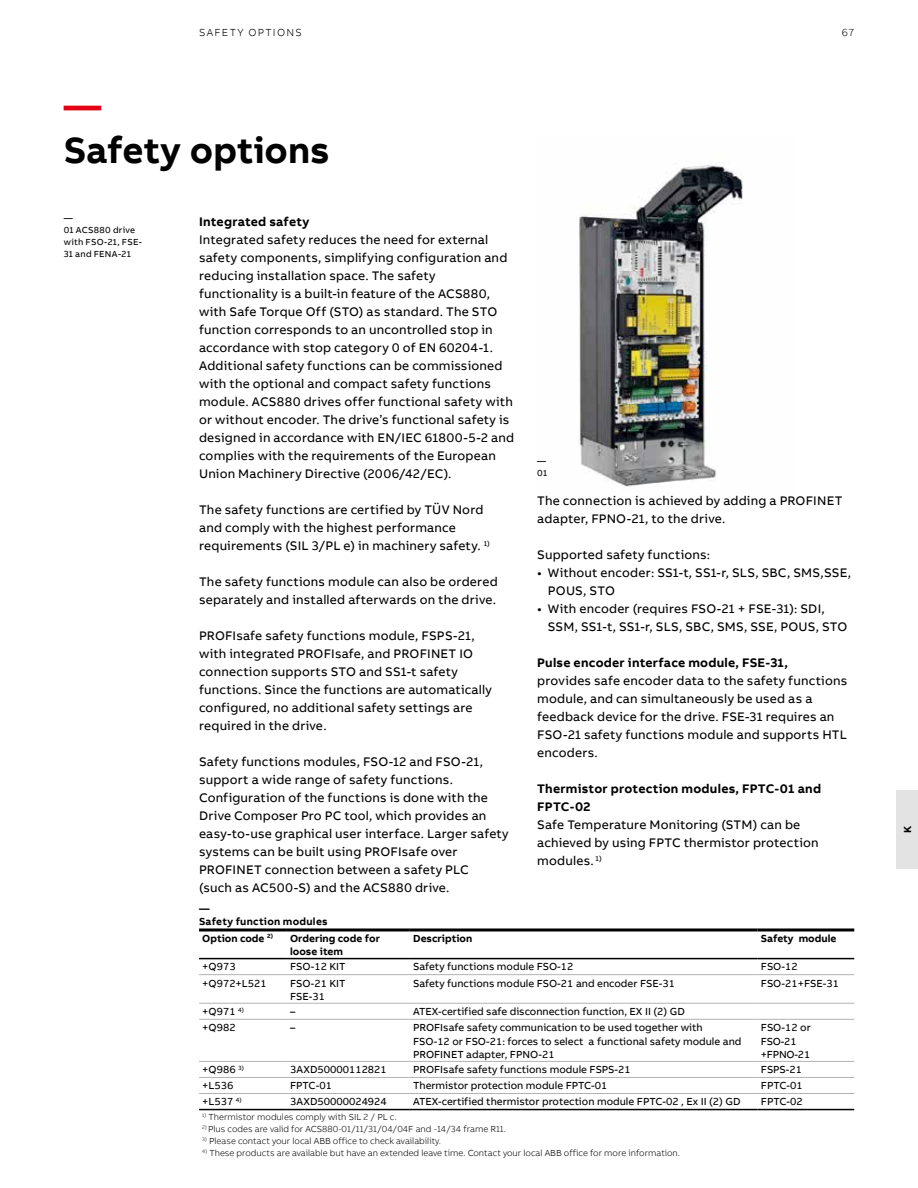
<style>
.page{position:relative;width:918px;height:1188px;background:#fff}
.page>*{position:absolute;margin:0;border:0;box-sizing:border-box;transform-origin:0 0}
.t1{font:700 37.5px "AB Bvoice";color:#000}
.t2{font:700 37.5px "AB Bvoice";color:#e30015}
.t3{font:12.75px/18px "AB Bvoice";letter-spacing:.015em;color:#000}
.t4{font:700 12.75px/18px "AB Bvoice";letter-spacing:.02em;color:#000}
.t5{font:10.5px/13.5px "AB Bvoice";color:#000}
.t6{font:700 10.5px/13.5px "AB Bvoice";color:#000}
.t7{font:10.5px/13.5px "AB Bvoice";letter-spacing:-.02em;color:#000}
.t8{font:700 10.5px/13.5px "AB Bvoice";letter-spacing:.025em;color:#000}
.t9{font:300 10.5px "AB Bvoice";letter-spacing:.12em;color:#000}
.t10{font:300 9px "AB Bvoice";color:#000}
.t11{font:9px/12px "AB Bvoice";letter-spacing:.025em;color:#000}
</style>
<div class="page">
<div style="left:897px;top:791px;width:21px;height:78px;background:#e3e3e3"></div>
<hr style="left:199px;top:974px;width:88px;height:1px;background:#b1b3b6">
<hr style="left:287px;top:974px;width:123px;height:1px;background:#b1b3b6">
<hr style="left:410px;top:974px;width:348px;height:1px;background:#b1b3b6">
<hr style="left:758px;top:974px;width:96px;height:1px;background:#b1b3b6">
<hr style="left:199px;top:1003px;width:88px;height:1px;background:#b1b3b6">
<hr style="left:287px;top:1003px;width:123px;height:1px;background:#b1b3b6">
<hr style="left:410px;top:1003px;width:348px;height:1px;background:#b1b3b6">
<hr style="left:758px;top:1003px;width:96px;height:1px;background:#b1b3b6">
<hr style="left:199px;top:1019px;width:88px;height:1px;background:#b1b3b6">
<hr style="left:287px;top:1019px;width:123px;height:1px;background:#b1b3b6">
<hr style="left:410px;top:1019px;width:348px;height:1px;background:#b1b3b6">
<hr style="left:758px;top:1019px;width:96px;height:1px;background:#b1b3b6">
<hr style="left:199px;top:1061px;width:88px;height:1px;background:#b1b3b6">
<hr style="left:287px;top:1061px;width:123px;height:1px;background:#b1b3b6">
<hr style="left:410px;top:1061px;width:348px;height:1px;background:#b1b3b6">
<hr style="left:758px;top:1061px;width:96px;height:1px;background:#b1b3b6">
<hr style="left:199px;top:1077px;width:88px;height:1px;background:#b1b3b6">
<hr style="left:287px;top:1077px;width:123px;height:1px;background:#b1b3b6">
<hr style="left:410px;top:1077px;width:348px;height:1px;background:#b1b3b6">
<hr style="left:758px;top:1077px;width:96px;height:1px;background:#b1b3b6">
<hr style="left:199px;top:1093px;width:88px;height:1px;background:#b1b3b6">
<hr style="left:287px;top:1093px;width:123px;height:1px;background:#b1b3b6">
<hr style="left:410px;top:1093px;width:348px;height:1px;background:#b1b3b6">
<hr style="left:758px;top:1093px;width:96px;height:1px;background:#b1b3b6">
<hr style="left:199px;top:928px;width:88px;height:3px;background:#000">
<hr style="left:287px;top:928px;width:123px;height:3px;background:#000">
<hr style="left:410px;top:928px;width:348px;height:3px;background:#000">
<hr style="left:758px;top:928px;width:96px;height:3px;background:#000">
<hr style="left:199px;top:958px;width:88px;height:1px;background:#000">
<hr style="left:287px;top:958px;width:123px;height:1px;background:#000">
<hr style="left:410px;top:958px;width:348px;height:1px;background:#000">
<hr style="left:758px;top:958px;width:96px;height:1px;background:#000">
<hr style="left:199px;top:1109px;width:88px;height:1px;background:#000">
<hr style="left:287px;top:1109px;width:123px;height:1px;background:#000">
<hr style="left:410px;top:1109px;width:348px;height:1px;background:#000">
<hr style="left:758px;top:1109px;width:96px;height:1px;background:#000">
<img style="left:579px;top:164px;width:164px;height:323px">
<p class="t9" style="left:199px;top:27px;width:104px">SAFETY OPTIONS</p>
<p class="t9" style="left:842px;top:26px;width:14px">67</p>
<h1 class="t2" style="left:64px;top:81px;width:39px">—</h1>
<h1 class="t1" style="left:64px;top:126px;width:268px">Safety options</h1>
<p class="t11" style="left:64px;top:212px;width:80px">—<br>01 ACS880 drive with FSO-21, FSE-<br>31 and FENA-21</p>
<p class="t4" style="left:199px;top:212px;width:112px">Integrated safety</p>
<p class="t3" style="left:199px;top:231px;width:317px">Integrated safety reduces the need for external safety components, simplifying configuration and reducing installation space. The safety functionality is a built-in feature of the ACS880, with Safe Torque Off (STO) as standard. The STO function corresponds to an uncontrolled stop in accordance with stop category 0 of EN 60204-1.<br>Additional safety functions can be commissioned with the optional and compact safety functions module. ACS880 drives offer functional safety with or without encoder. The drive’s functional safety is designed in accordance with EN/IEC 61800-5-2 and complies with the requirements of the European Union Machinery Directive (2006/42/EC).</p>
<p class="t3" style="left:199px;top:501px;width:292px">The safety functions are certified by TÜV Nord and comply with the highest performance requirements (SIL 3/PL e) in machinery safety. <sup>1)</sup></p>
<p class="t3" style="left:199px;top:573px;width:300px">The safety functions module can also be ordered separately and installed afterwards on the drive.</p>
<p class="t3" style="left:199px;top:627px;width:294px">PROFIsafe safety functions module, FSPS-21, with integrated PROFIsafe, and PROFINET IO connection supports STO and SS1-t safety functions. Since the functions are automatically configured, no additional safety settings are required in the drive.</p>
<p class="t3" style="left:199px;top:753px;width:311px">Safety functions modules, FSO-12 and FSO-21, support a wide range of safety functions.<br>Configuration of the functions is done with the Drive Composer Pro PC tool, which provides an easy-to-use graphical user interface. Larger safety systems can be built using PROFIsafe over PROFINET connection between a safety PLC<br>(such as AC500-S) and the ACS880 drive.</p>
<p class="t8" style="left:199px;top:902px;width:130px">—<br>Safety function modules</p>
<p class="t11" style="left:537px;top:455px;width:11px">—<br>01</p>
<p class="t3" style="left:537px;top:492px;width:307px">The connection is achieved by adding a PROFINET adapter, FPNO-21, to the drive.</p>
<p class="t3" style="left:537px;top:546px;width:174px">Supported safety functions:</p>
<p class="t3" style="left:548px;top:564px;width:305px;text-indent:-11px">• Without encoder: SS1-t, SS1-r, SLS, SBC, SMS,SSE,<br>POUS, STO</p>
<p class="t3" style="left:548px;top:600px;width:301px;text-indent:-11px">• With encoder (requires FSO-21 + FSE-31): SDI,<br>SSM, SS1-t, SS1-r, SLS, SBC, SMS, SSE, POUS, STO</p>
<p class="t4" style="left:537px;top:654px;width:252px">Pulse encoder interface module, FSE-31,</p>
<p class="t3" style="left:537px;top:672px;width:312px">provides safe encoder data to the safety functions module, and can simultaneously be used as a feedback device for the drive. FSE-31 requires an FSO-21 safety functions module and supports HTL encoders.</p>
<p class="t4" style="left:537px;top:780px;width:285px">Thermistor protection modules, FPTC-01 and<br>FPTC-02</p>
<p class="t3" style="left:537px;top:816px;width:283px">Safe Temperature Monitoring (STM) can be achieved by using FPTC thermistor protection modules. <sup>1)</sup></p>
<p class="t6" style="left:202px;top:932px;width:72px">Option code <sup>2)</sup></p>
<p class="t6" style="left:290px;top:932px;width:91px">Ordering code for loose item</p>
<p class="t6" style="left:413px;top:932px;width:61px">Description</p>
<p class="t6" style="left:761px;top:932px;width:77px">Safety module</p>
<p class="t5" style="left:202px;top:960px;width:35px">+Q973</p>
<p class="t5" style="left:290px;top:960px;width:57px">FSO-12 KIT</p>
<p class="t5" style="left:413px;top:960px;width:162px">Safety functions module FSO-12</p>
<p class="t5" style="left:761px;top:960px;width:38px">FSO-12</p>
<p class="t5" style="left:202px;top:976px;width:66px">+Q972+L521</p>
<p class="t5" style="left:290px;top:976px;width:57px">FSO-21 KIT<br>FSE-31</p>
<p class="t5" style="left:413px;top:976px;width:263px">Safety functions module FSO-21 and encoder FSE-31</p>
<p class="t5" style="left:761px;top:976px;width:80px">FSO-21+FSE-31</p>
<p class="t5" style="left:202px;top:1005px;width:43px">+Q971 <sup>4)</sup></p>
<p class="t5" style="left:290px;top:1005px;width:7px">–</p>
<p class="t5" style="left:413px;top:1005px;width:273px">ATEX-certified safe disconnection function, EX II (2) GD</p>
<p class="t5" style="left:202px;top:1021px;width:35px">+Q982</p>
<p class="t5" style="left:290px;top:1021px;width:7px">–</p>
<p class="t5" style="left:413px;top:1021px;width:330px">PROFIsafe safety communication to be used together with<br>FSO-12 or FSO-21: forces to select a functional safety module and<br>PROFINET adapter, FPNO-21</p>
<p class="t7" style="left:761px;top:1021px;width:51px">FSO-12 or<br>FSO-21 +FPNO-21</p>
<p class="t5" style="left:202px;top:1063px;width:43px">+Q986 <sup>3)</sup></p>
<p class="t5" style="left:290px;top:1063px;width:98px">3AXD50000112821</p>
<p class="t5" style="left:413px;top:1063px;width:219px">PROFIsafe safety functions module FSPS-21</p>
<p class="t5" style="left:761px;top:1063px;width:43px">FSPS-21</p>
<p class="t5" style="left:202px;top:1079px;width:33px">+L536</p>
<p class="t5" style="left:290px;top:1079px;width:43px">FPTC-01</p>
<p class="t5" style="left:413px;top:1079px;width:196px">Thermistor protection module FPTC-01</p>
<p class="t5" style="left:761px;top:1079px;width:43px">FPTC-01</p>
<p class="t5" style="left:202px;top:1095px;width:41px">+L537 <sup>4)</sup></p>
<p class="t5" style="left:290px;top:1095px;width:98px">3AXD50000024924</p>
<p class="t5" style="left:413px;top:1095px;width:329px">ATEX-certified thermistor protection module FPTC-02 , Ex II (2) GD</p>
<p class="t5" style="left:761px;top:1095px;width:43px">FPTC-02</p>
<p class="t10" style="left:202px;top:1112px;width:196px"><sup>1)</sup> Thermistor modules comply with SIL 2 / PL c.</p>
<p class="t10" style="left:202px;top:1124px;width:305px"><sup>2)</sup> Plus codes are valid for ACS880-01/11/31/04/04F and -14/34 frame R11.</p>
<p class="t10" style="left:202px;top:1136px;width:240px"><sup>3)</sup> Please contact your local ABB office to check availability.</p>
<p class="t10" style="left:202px;top:1148px;width:479px"><sup>4)</sup> These products are available but have an extended leave time. Contact your local ABB office for more information.</p>
<p class="t6" style="left:901px;top:833px;width:9px;rotate:-90deg">K</p>
</div>
